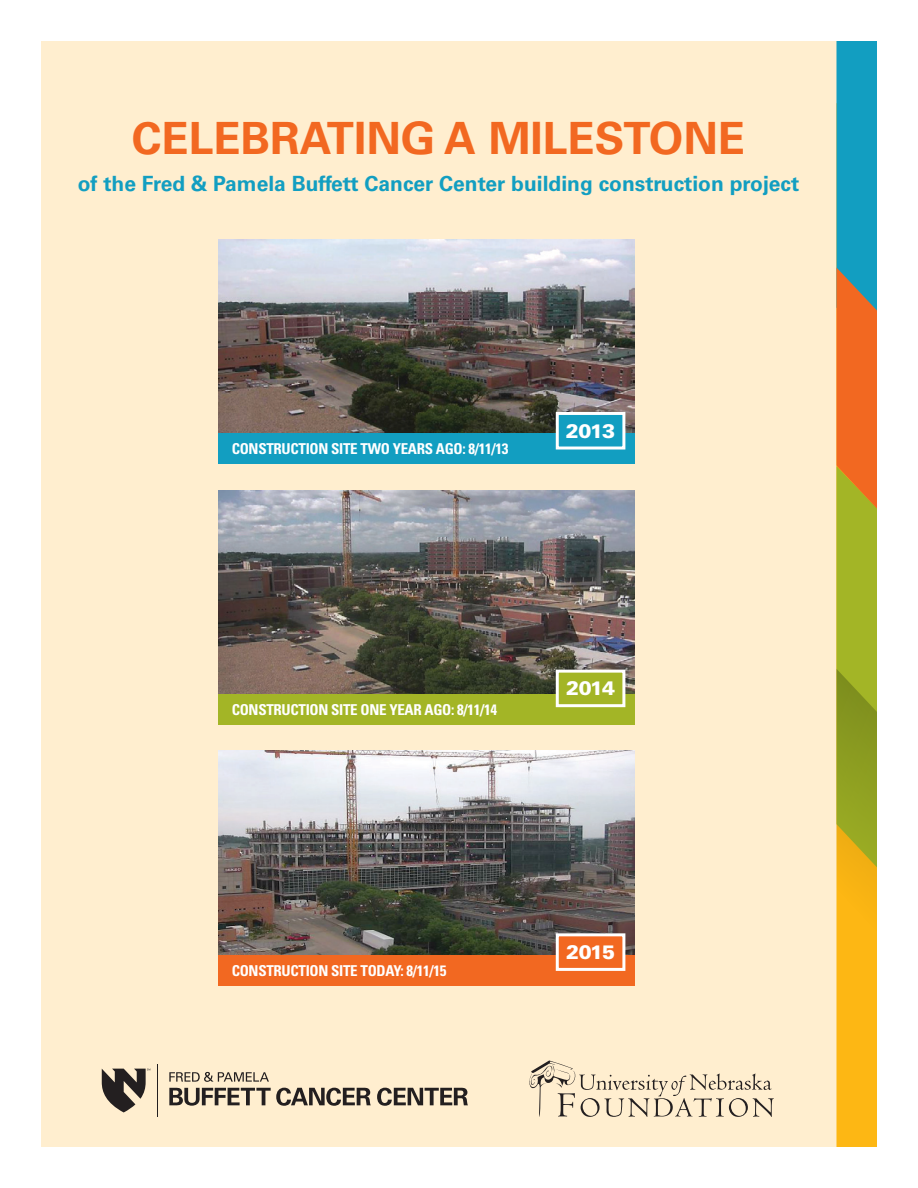
<style>
.page{position:relative;width:918px;height:1188px;background:#ffeecf}
.page>*{position:absolute;margin:0;border:0;box-sizing:border-box;transform-origin:0 0}
.t1{font:700 44.4px "Univers LT Std";color:#f26821}
.t2{font:700 21px "Univers LT Std";color:#129ec1}
.t3{font:900 19.5px "Univers LT Std";letter-spacing:-.065em;color:#fff}
.t4{font:700 condensed 15px "Univers LT Std";letter-spacing:-.02em;color:#fff}
</style>
<div class="page">
<svg style="left:836px;top:40px;width:42px;height:1087px;background:#a7a148"></svg>
<div style="left:0;top:1148px;width:918px;height:40px;background:#fff"></div>
<div style="left:0;top:0;width:918px;height:40px;background:#fff"></div>
<div style="left:0;top:0;width:40px;height:1188px;background:#fff"></div>
<div style="left:878px;top:0;width:40px;height:1188px;background:#fff"></div>
<svg style="left:169px;top:1072px;width:100px;height:10px"></svg>
<svg style="left:169px;top:1088px;width:202px;height:18px"></svg>
<svg style="left:377px;top:1088px;width:91px;height:18px"></svg>
<svg style="left:102px;top:1069px;width:48px;height:43px"></svg>
<hr style="left:157px;top:1064px;width:1px;height:53px;background:#231f20">
<svg style="left:529px;top:1060px;width:245px;height:57px"></svg>
<img style="left:218px;top:239px;width:416px;height:194px">
<img style="left:218px;top:490px;width:416px;height:204px">
<img style="left:218px;top:751px;width:416px;height:204px">
<div style="left:218px;top:955px;width:416px;height:31px;background:#f26821"></div>
<div style="left:218px;top:694px;width:416px;height:31px;background:#a3b526"></div>
<div style="left:218px;top:433px;width:416px;height:31px;background:#129ec1"></div>
<div style="left:557px;top:935px;width:67px;height:34px;background:#f26821"></div>
<div style="left:556px;top:933px;width:69px;height:38px;border:3px solid #fff"></div>
<div style="left:557px;top:671px;width:67px;height:35px;background:#a3b526"></div>
<div style="left:556px;top:670px;width:69px;height:37px;border:3px solid #fff"></div>
<div style="left:557px;top:413px;width:67px;height:35px;background:#129ec1"></div>
<div style="left:556px;top:412px;width:69px;height:38px;border:3px solid #fff"></div>
<p class="t1" style="left:132px;top:113px;width:615px">CELEBRATING A MILESTONE</p>
<p class="t2" style="left:78px;top:172px;width:723px">of the Fred &amp; Pamela Buffett Cancer Center building construction project</p>
<p class="t4" style="left:232px;top:440px;width:278px">CONSTRUCTION SITE TWO YEARS AGO: 8/11/13</p>
<p class="t3" style="left:566px;top:419px;width:51px">2013</p>
<p class="t4" style="left:232px;top:700px;width:267px">CONSTRUCTION SITE ONE YEAR AGO: 8/11/14</p>
<p class="t3" style="left:566px;top:676px;width:50px">2014</p>
<p class="t4" style="left:232px;top:961px;width:216px">CONSTRUCTION SITE TODAY: 8/11/15</p>
<p class="t3" style="left:566px;top:940px;width:50px">2015</p>
</div>
